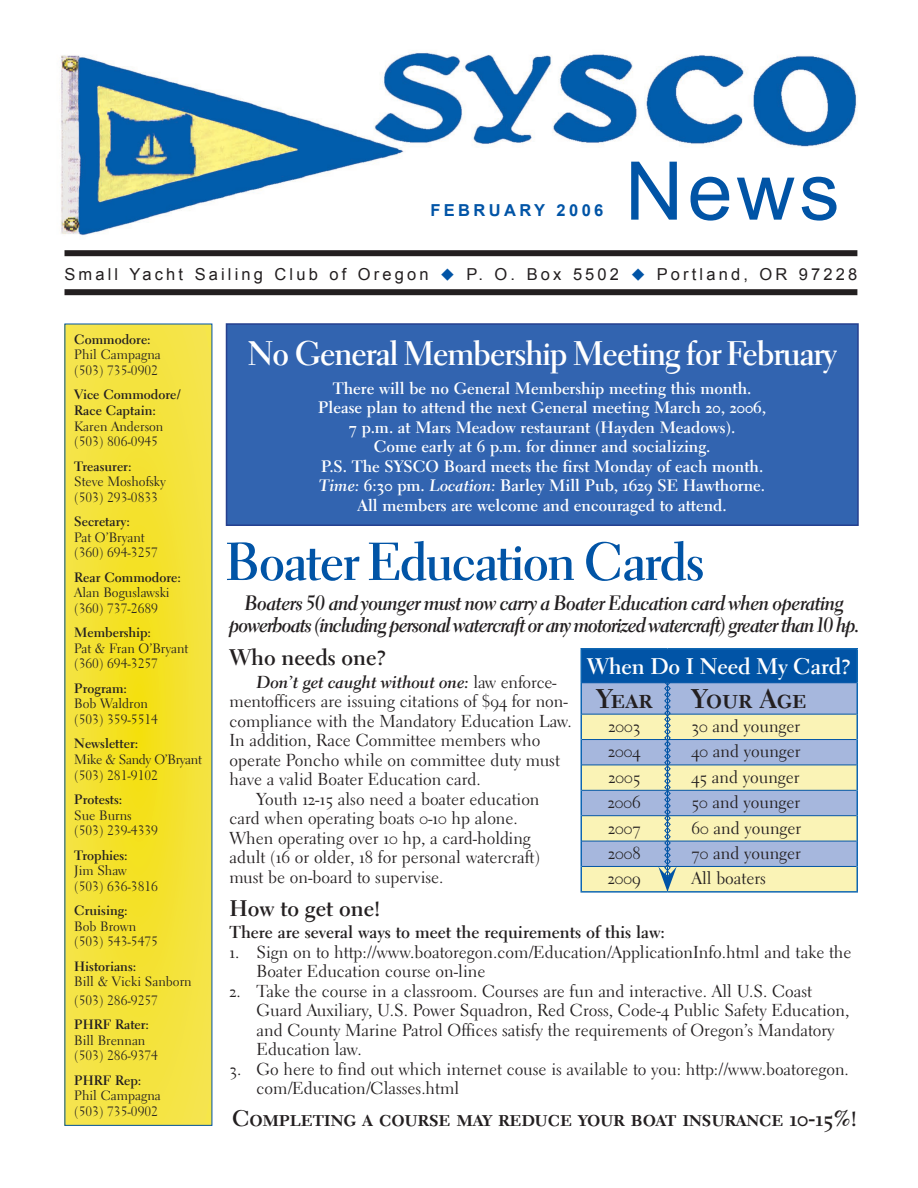
<style>
.page{position:relative;width:918px;height:1188px;background:#fff}
.page>*{position:absolute;margin:0;border:0;box-sizing:border-box;transform-origin:0 0}
.t1{font:81px "Arial";color:#0154a6}
.t2{font:54px "Electra LH Bold Display";color:#0154a6}
.t3{font:34.5px "Electra LH Bold Display";color:#fff}
.t4{font:27px "Electra LH Bold SC";color:#231f20}
.t5{font:22.5px "Electra LH Bold SC";letter-spacing:-.01em;color:#231f20}
.t6{font:700 22.5px "Electra LH";color:#231f20}
.t7{font:700 22.5px "Electra LH";letter-spacing:-.005em;color:#fff}
.t8{font:21px/22.5px "Electra LH Bold Cursive Display";letter-spacing:-.02em;color:#231f20;text-align:center}
.t9{font:17.25px/19.5px "Electra LH Regular Os F";color:#231f20}
.t10{font:17.25px "Electra LH Bold Os F";color:#231f20}
.t11{font:17.25px "Electra LH Bold Cursive Os F";letter-spacing:-.01em;color:#231f20}
.t12{font:16.5px/19.5px "Electra LH Bold Os F";color:#fff;text-align:center}
.t13{font:16.5px "Arial";letter-spacing:.19em;color:#231f20}
.t14{font:700 16.5px "Arial";letter-spacing:.205em;color:#0154a6}
.t15{font:13.5px/15.6px "Electra LH";color:#231f20}
.t16{font:700 13.5px/15.6px "Electra LH";color:#231f20}
.t17{font:13.5px/15.6px "Electra LH";letter-spacing:-.025em;color:#231f20}
.s1{color:#0154a6}
.s2{font-family:"Electra LH Bold Cursive"}
.s3{font-family:"Electra LH Regular Os F"}
</style>
<div class="page">
<img style="left:60px;top:52px;width:797px;height:184px">
<div style="left:65px;top:250px;width:792px;height:6px;background:#231f20"></div>
<div style="left:65px;top:289px;width:792px;height:6px;background:#231f20"></div>
<img style="left:632px;top:162px;width:213px;height:67px">
<img style="left:431px;top:203px;width:176px;height:17px">
<svg style="left:67px;top:326px;width:143px;height:798px;background:#f4e237"></svg>
<div style="left:226px;top:324px;width:632px;height:201px;background:#3264b0"></div>
<div style="left:226px;top:323px;width:633px;height:203px;border:2px solid #25408f"></div>
<div style="left:581px;top:649px;width:276px;height:34px;background:#0154a6"></div>
<div style="left:582px;top:683px;width:274px;height:31px;background:#a6b7dd"></div>
<svg style="left:582px;top:715px;width:274px;height:176px;background:#d4d8c6"></svg>
<hr style="left:582px;top:714px;width:86px;height:1px;background:#0154a6">
<hr style="left:668px;top:714px;width:188px;height:1px;background:#0154a6">
<hr style="left:582px;top:739px;width:86px;height:1px;background:#0154a6">
<hr style="left:668px;top:739px;width:188px;height:1px;background:#0154a6">
<hr style="left:582px;top:765px;width:86px;height:1px;background:#0154a6">
<hr style="left:668px;top:765px;width:188px;height:1px;background:#0154a6">
<hr style="left:582px;top:790px;width:86px;height:1px;background:#0154a6">
<hr style="left:668px;top:790px;width:188px;height:1px;background:#0154a6">
<hr style="left:582px;top:815px;width:86px;height:1px;background:#0154a6">
<hr style="left:668px;top:815px;width:188px;height:1px;background:#0154a6">
<hr style="left:582px;top:841px;width:86px;height:1px;background:#0154a6">
<hr style="left:668px;top:841px;width:188px;height:1px;background:#0154a6">
<hr style="left:582px;top:866px;width:86px;height:1px;background:#0154a6">
<hr style="left:668px;top:866px;width:188px;height:1px;background:#0154a6">
<hr style="left:580px;top:648px;width:88px;height:2px;background:#0e66b2">
<hr style="left:580px;top:650px;width:2px;height:33px;background:#0e66b2">
<hr style="left:668px;top:648px;width:190px;height:2px;background:#0e66b2">
<hr style="left:856px;top:650px;width:2px;height:33px;background:#0e66b2">
<hr style="left:580px;top:683px;width:2px;height:31px;background:#0e66b2">
<hr style="left:856px;top:683px;width:2px;height:31px;background:#0e66b2">
<hr style="left:580px;top:714px;width:2px;height:26px;background:#0e66b2">
<hr style="left:856px;top:714px;width:2px;height:26px;background:#0e66b2">
<hr style="left:580px;top:740px;width:2px;height:25px;background:#0e66b2">
<hr style="left:856px;top:740px;width:2px;height:25px;background:#0e66b2">
<hr style="left:580px;top:765px;width:2px;height:25px;background:#0e66b2">
<hr style="left:856px;top:765px;width:2px;height:25px;background:#0e66b2">
<hr style="left:580px;top:790px;width:2px;height:26px;background:#0e66b2">
<hr style="left:856px;top:790px;width:2px;height:26px;background:#0e66b2">
<hr style="left:580px;top:816px;width:2px;height:25px;background:#0e66b2">
<hr style="left:856px;top:816px;width:2px;height:25px;background:#0e66b2">
<hr style="left:580px;top:841px;width:2px;height:25px;background:#0e66b2">
<hr style="left:856px;top:841px;width:2px;height:25px;background:#0e66b2">
<hr style="left:580px;top:866px;width:2px;height:25px;background:#0e66b2">
<hr style="left:856px;top:866px;width:2px;height:25px;background:#0e66b2">
<hr style="left:580px;top:891px;width:88px;height:2px;background:#0e66b2">
<hr style="left:668px;top:891px;width:190px;height:2px;background:#0e66b2">
<svg style="left:658px;top:682px;width:19px;height:210px;background:#a0b7c2"></svg>
<p class="t14" style="left:430px;top:201px;width:175px">FEBRUARY 2006</p>
<h1 class="t1" style="left:625px;top:146px;width:216px">News</h1>
<p class="t13" style="left:65px;top:265px;width:794px">Small Yacht Sailing Club of Oregon <span class="s1">◆</span> P. O. Box 5502 <span class="s1">◆</span> Portland, OR 97228</p>
<p class="t16" style="left:74px;top:331px;width:78px">Commodore:</p>
<p class="t15" style="left:74px;top:347px;width:88px">Phil Campagna (503) 735-0902</p>
<p class="t16" style="left:74px;top:387px;width:108px">Vice Commodore/<br>Race Captain:</p>
<p class="t15" style="left:74px;top:418px;width:91px">Karen Anderson (503) 806-0945</p>
<p class="t16" style="left:74px;top:458px;width:59px">Treasurer:</p>
<p class="t15" style="left:74px;top:474px;width:93px">Steve Moshofsky (503) 293-0833</p>
<p class="t16" style="left:74px;top:514px;width:57px">Secretary:</p>
<p class="t15" style="left:74px;top:529px;width:85px">Pat O’Bryant (360) 694-3257</p>
<p class="t16" style="left:74px;top:569px;width:108px">Rear Commodore:</p>
<p class="t15" style="left:74px;top:585px;width:97px">Alan Boguslawski (360) 737-2689</p>
<p class="t16" style="left:74px;top:625px;width:78px">Membership:</p>
<p class="t15" style="left:74px;top:640px;width:116px">Pat &amp; Fran O’Bryant (360) 694-3257</p>
<p class="t16" style="left:74px;top:680px;width:54px">Program:</p>
<p class="t15" style="left:74px;top:696px;width:85px">Bob Waldron (503) 359-5514</p>
<p class="t16" style="left:74px;top:736px;width:66px">Newsletter:</p>
<p class="t17" style="left:74px;top:752px;width:129px">Mike &amp; Sandy O’Bryant (503) 281-9102</p>
<p class="t16" style="left:74px;top:792px;width:50px">Protests:</p>
<p class="t15" style="left:74px;top:807px;width:85px">Sue Burns (503) 239-4339</p>
<p class="t16" style="left:74px;top:847px;width:55px">Trophies:</p>
<p class="t15" style="left:74px;top:863px;width:85px">Jim Shaw (503) 636-3816</p>
<p class="t16" style="left:74px;top:903px;width:55px">Cruising:</p>
<p class="t15" style="left:74px;top:918px;width:85px">Bob Brown (503) 543-5475</p>
<p class="t16" style="left:74px;top:958px;width:64px">Historians:</p>
<p class="t15" style="left:74px;top:972px;width:119px;line-height:18.6px">Bill &amp; Vicki Sanborn (503) 286-9257</p>
<p class="t16" style="left:74px;top:1017px;width:76px">PHRF Rater:</p>
<p class="t15" style="left:74px;top:1032px;width:85px">Bill Brennan (503) 286-9374</p>
<p class="t16" style="left:74px;top:1072px;width:69px">PHRF Rep:</p>
<p class="t15" style="left:74px;top:1088px;width:88px">Phil Campagna (503) 735-0902</p>
<h3 class="t3" style="left:248px;top:333px;width:589px">No General Membership Meeting for February</h3>
<p class="t12" style="left:318px;top:378px;width:449px">There will be no General Membership meeting this month.<br>Please plan to attend the next General meeting March 20, 2006, 7 p.m. at Mars Meadow restaurant (Hayden Meadows).<br>Come early at 6 p.m. for dinner and socializing.<br>P.S. The SYSCO Board meets the first Monday of each month.<br><span class="s2">Time:</span> 6:30 pm. <span class="s2">Location:</span> Barley Mill Pub, 1629 SE Hawthorne.<br>All members are welcome and encouraged to attend.</p>
<h2 class="t2" style="left:226px;top:529px;width:479px">Boater Education Cards</h2>
<p class="t8" style="left:230px;top:591px;width:631px">Boaters 50 and younger must now carry a Boater Education card when operating powerboats (including personal watercraft or any motorized watercraft) greater than 10 hp.</p>
<h3 class="t6" style="left:230px;top:643px;width:159px">Who needs one?</h3>
<p class="t11" style="left:256px;top:671px;width:302px">Don’t get caught without one: <span class="s3">law enforce-</span></p>
<p class="t9" style="left:229px;top:691px;width:340px">mentofficers are issuing citations of $94 for non-</p>
<p class="t9" style="left:229px;top:711px;width:344px">compliance with the Mandatory Education Law.</p>
<p class="t9" style="left:229px;top:730px;width:312px">In addition, Race Committee members who</p>
<p class="t9" style="left:229px;top:750px;width:332px">operate Poncho while on committee duty must</p>
<p class="t9" style="left:229px;top:769px;width:253px">have a valid Boater Education card.</p>
<p class="t9" style="left:256px;top:789px;width:285px">Youth 12-15 also need a boater education</p>
<p class="t9" style="left:229px;top:808px;width:290px">card when operating boats 0-10 hp alone.</p>
<p class="t9" style="left:229px;top:828px;width:303px">When operating over 10 hp, a card-holding</p>
<p class="t9" style="left:229px;top:847px;width:312px">adult (16 or older, 18 for personal watercraft)</p>
<p class="t9" style="left:229px;top:867px;width:216px">must be on-board to supervise.</p>
<h3 class="t6" style="left:230px;top:894px;width:152px">How to get one!</h3>
<p class="t10" style="left:230px;top:921px;width:437px">There are several ways to meet the requirements of this law:</p>
<p class="t9" style="left:257px;top:942px;width:597px;text-indent:-27px">1. Sign on to http://www.boatoregon.com/Education/ApplicationInfo.html and take the<br>Boater Education course on-line</p>
<p class="t9" style="left:257px;top:981px;width:594px;text-indent:-27px">2. Take the course in a classroom. Courses are fun and interactive. All U.S. Coast Guard Auxiliary, U.S. Power Squadron, Red Cross, Code-4 Public Safety Education, and County Marine Patrol Offices satisfy the requirements of Oregon’s Mandatory Education law.</p>
<p class="t9" style="left:256px;top:1059px;width:594px;text-indent:-27px">3. Go here to find out which internet couse is available to you: http://www.boatoregon. com/Education/Classes.html</p>
<h3 class="t5" style="left:232px;top:1104px;width:626px">Completing a course may reduce your boat insurance 10-15%!</h3>
<h3 class="t7" style="left:587px;top:652px;width:265px">When Do I Need My Card?</h3>
<h3 class="t4" style="left:596px;top:683px;width:58px">Year</h3>
<h3 class="t4" style="left:692px;top:683px;width:117px">Your Age</h3>
<p class="t9" style="left:608px;top:716px;width:33px">2003</p>
<p class="t9" style="left:692px;top:716px;width:110px">30 and younger</p>
<p class="t9" style="left:608px;top:742px;width:34px">2004</p>
<p class="t9" style="left:692px;top:742px;width:111px">40 and younger</p>
<p class="t9" style="left:608px;top:767px;width:33px">2005</p>
<p class="t9" style="left:692px;top:767px;width:110px">45 and younger</p>
<p class="t9" style="left:608px;top:793px;width:34px">2006</p>
<p class="t9" style="left:692px;top:793px;width:110px">50 and younger</p>
<p class="t9" style="left:608px;top:818px;width:34px">2007</p>
<p class="t9" style="left:692px;top:818px;width:111px">60 and younger</p>
<p class="t9" style="left:608px;top:843px;width:34px">2008</p>
<p class="t9" style="left:692px;top:843px;width:111px">70 and younger</p>
<p class="t9" style="left:608px;top:869px;width:34px">2009</p>
<p class="t9" style="left:692px;top:869px;width:76px">All boaters</p>
</div>
